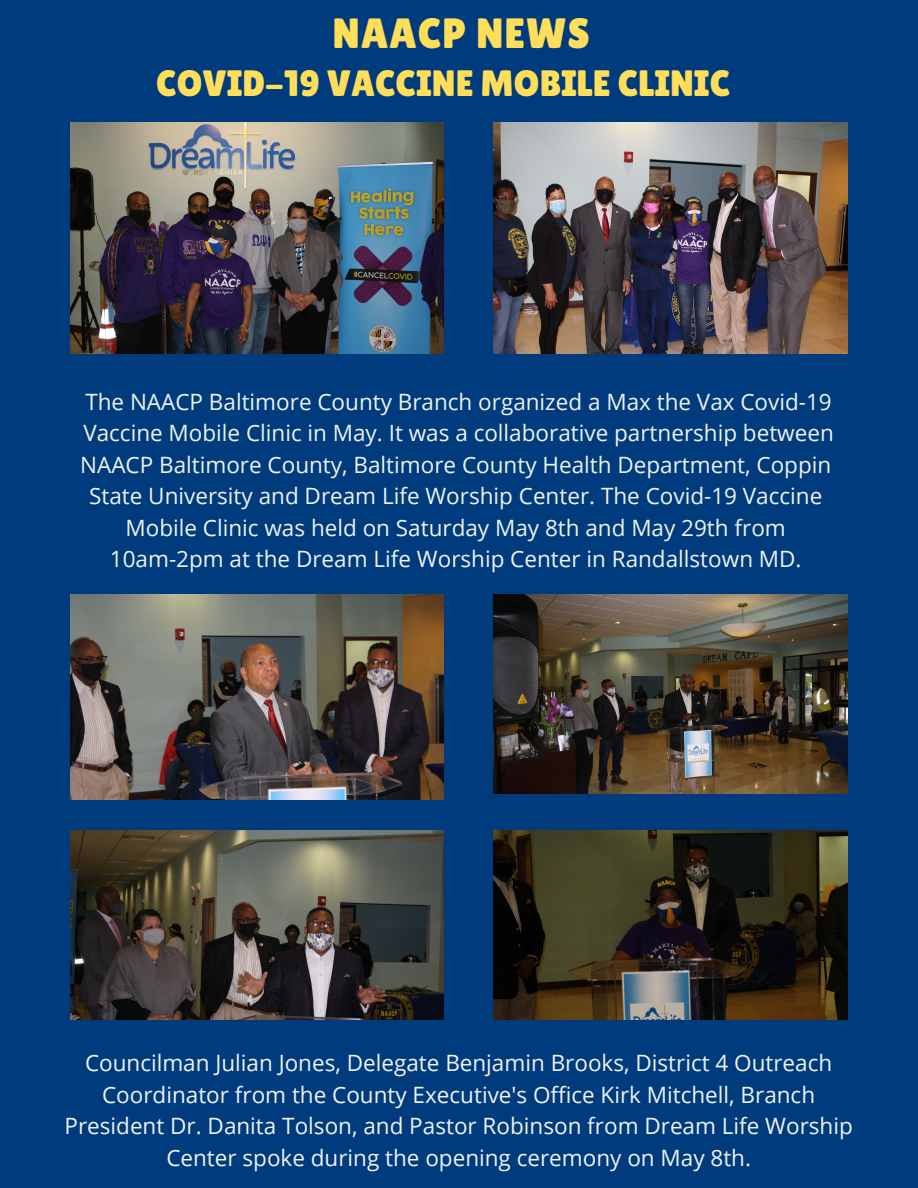
<style>
.page{position:relative;width:918px;height:1188px;background:#003b7d}
.page>*{position:absolute;margin:0;border:0;box-sizing:border-box;transform-origin:0 0}
.t1{font:42.3px "Lilita One";letter-spacing:.02em;color:#ffde59}
.t2{font:36.75px "Lilita One";color:#ffde59}
.t3{font:22.5px/31.5px "Open Sans";color:#eef3f1;text-align:justify}
</style>
<div class="page">
<img style="left:70px;top:123px;width:374px;height:230px">
<img style="left:493px;top:123px;width:355px;height:230px">
<img style="left:70px;top:594px;width:374px;height:206px">
<img style="left:493px;top:594px;width:355px;height:199px">
<img style="left:70px;top:831px;width:374px;height:189px">
<img style="left:493px;top:831px;width:355px;height:189px">
<p class="t1" style="left:332px;top:9px;width:259px">NAACP NEWS</p>
<p class="t2" style="left:156px;top:62px;width:575px">COVID-19 VACCINE MOBILE CLINIC</p>
<p class="t3" style="left:80px;top:385px;width:755px">The NAACP Baltimore County Branch organized a Max the Vax Covid-19<br>Vaccine Mobile Clinic in May. It was a collaborative partnership between NAACP Baltimore County, Baltimore County Health Department, Coppin</p>
<p class="t3" style="left:89px;top:480px;width:735px">State University and Dream Life Worship Center. The Covid-19 Vaccine</p>
<p class="t3" style="left:126px;top:511px;width:662px">Mobile Clinic was held on Saturday May 8th and May 29th from</p>
<p class="t3" style="left:110px;top:543px;width:693px">10am-2pm at the Dream Life Worship Center in Randallstown MD.</p>
<p class="t3" style="left:65px;top:1047px;width:790px;text-align:center">Councilman Julian Jones, Delegate Benjamin Brooks, District 4 Outreach Coordinator from the County Executive's Office Kirk Mitchell, Branch President Dr. Danita Tolson, and Pastor Robinson from Dream Life Worship Center spoke during the opening ceremony on May 8th.</p>
</div>
